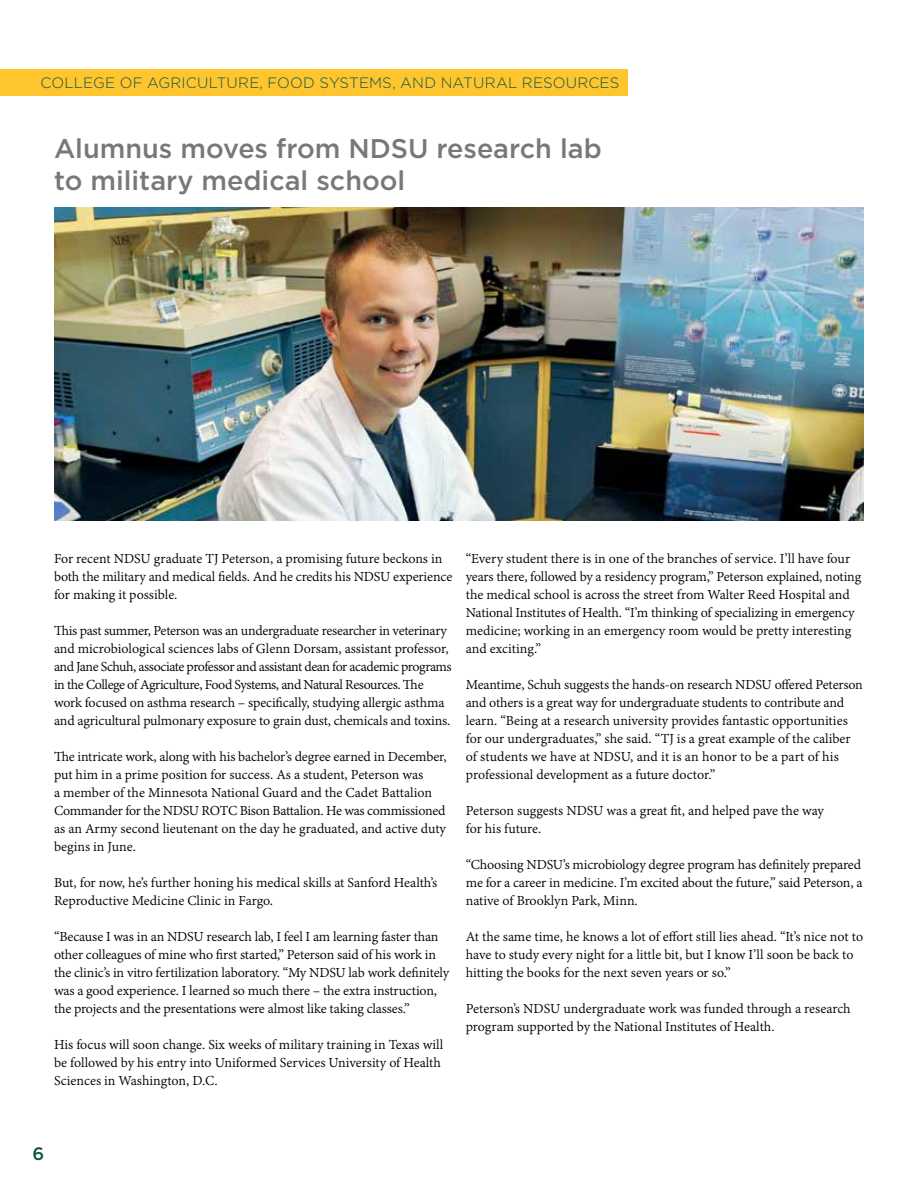
<style>
.page{position:relative;width:918px;height:1188px;background:#fff}
.page>*{position:absolute;margin:0;border:0;box-sizing:border-box;transform-origin:0 0}
.t1{font:500 27px/32.4px "Gotham";color:#77787b}
.t2{font:500 18px "Gotham";color:#0f5640}
.t3{font:15px/18px "Adobe Devanagari";letter-spacing:-.01em;color:#000}
.t4{font:300 15px "Gotham";letter-spacing:.01em;color:#0f5640}
</style>
<div class="page">
<img style="left:54px;top:207px;width:810px;height:314px">
<div style="left:0;top:69px;width:628px;height:27px;background:#ffc52f"></div>
<p class="t4" style="left:40px;top:74px;width:580px">COLLEGE OF AGRICULTURE, FOOD SYSTEMS, AND NATURAL RESOURCES</p>
<h1 class="t1" style="left:54px;top:131px;width:549px">Alumnus moves from NDSU research lab to military medical school</h1>
<p class="t3" style="left:54px;top:551px;width:400px">For recent NDSU graduate TJ Peterson, a promising future beckons in both the military and medical fields. And he credits his NDSU experience for making it possible.</p>
<p class="t3" style="left:54px;top:623px;width:399px">This past summer, Peterson was an undergraduate researcher in veterinary and microbiological sciences labs of Glenn Dorsam, assistant professor, and Jane Schuh, associate professor and assistant dean for academic programs in the College of Agriculture, Food Systems, and Natural Resources. The work focused on asthma research – specifically, studying allergic asthma and agricultural pulmonary exposure to grain dust, chemicals and toxins.</p>
<p class="t3" style="left:54px;top:749px;width:394px">The intricate work, along with his bachelor’s degree earned in December, put him in a prime position for success. As a student, Peterson was<br>a member of the Minnesota National Guard and the Cadet Battalion Commander for the NDSU ROTC Bison Battalion. He was commissioned as an Army second lieutenant on the day he graduated, and active duty begins in June.</p>
<p class="t3" style="left:54px;top:875px;width:385px">But, for now, he’s further honing his medical skills at Sanford Health’s<br>Reproductive Medicine Clinic in Fargo.</p>
<p class="t3" style="left:54px;top:929px;width:397px">“Because I was in an NDSU research lab, I feel I am learning faster than other colleagues of mine who first started,” Peterson said of his work in the clinic’s in vitro fertilization laboratory. “My NDSU lab work definitely was a good experience. I learned so much there – the extra instruction, the projects and the presentations were almost like taking classes.”</p>
<p class="t3" style="left:54px;top:1037px;width:391px">His focus will soon change. Six weeks of military training in Texas will be followed by his entry into Uniformed Services University of Health<br>Sciences in Washington, D.C.</p>
<p class="t3" style="left:466px;top:551px;width:397px">“Every student there is in one of the branches of service. I’ll have four years there, followed by a residency program,” Peterson explained, noting the medical school is across the street from Walter Reed Hospital and National Institutes of Health. “I’m thinking of specializing in emergency medicine; working in an emergency room would be pretty interesting and exciting.”</p>
<p class="t3" style="left:466px;top:677px;width:399px">Meantime, Schuh suggests the hands-on research NDSU offered Peterson and others is a great way for undergraduate students to contribute and learn. “Being at a research university provides fantastic opportunities for our undergraduates,” she said. “TJ is a great example of the caliber of students we have at NDSU, and it is an honor to be a part of his professional development as a future doctor.”</p>
<p class="t3" style="left:466px;top:803px;width:360px">Peterson suggests NDSU was a great fit, and helped pave the way for his future.</p>
<p class="t3" style="left:466px;top:857px;width:398px;text-align:justify">“Choosing NDSU’s microbiology degree program has definitely prepared me for a career in medicine. I’m excited about the future,” said Peterson, a native of Brooklyn Park, Minn.</p>
<p class="t3" style="left:466px;top:929px;width:399px">At the same time, he knows a lot of effort still lies ahead. “It’s nice not to have to study every night for a little bit, but I know I’ll soon be back to hitting the books for the next seven years or so.”</p>
<p class="t3" style="left:466px;top:1001px;width:387px">Peterson’s NDSU undergraduate work was funded through a research program supported by the National Institutes of Health.</p>
<p class="t2" style="left:32px;top:1143px;width:13px">6</p>
</div>
